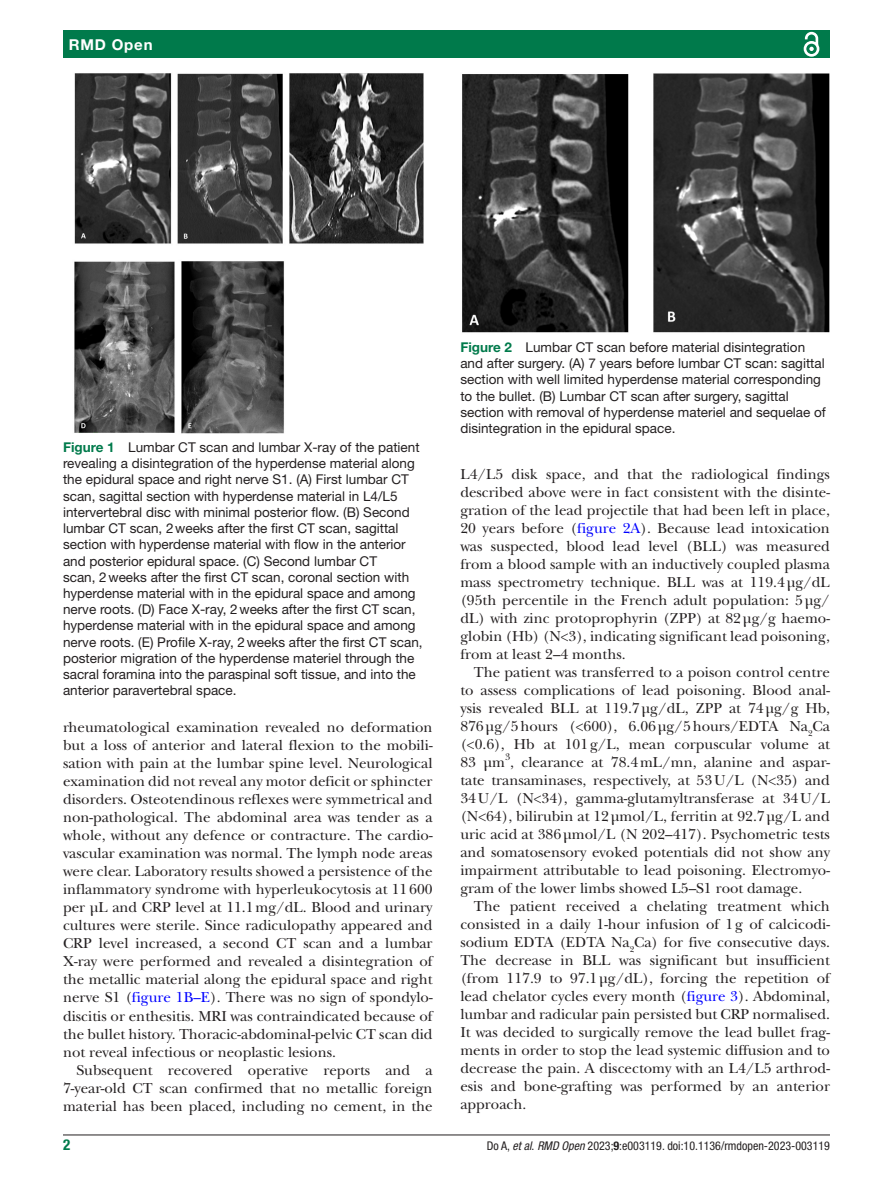
<style>
.page{position:relative;width:893px;height:1191px;background:#fff}
.page>*{position:absolute;margin:0;border:0;box-sizing:border-box;transform-origin:0 0}
.t1{font:15px/18px "New Baskerville";color:#231f20;text-align:justify}
.t2{font:700 15px "Helvetica Neue LT Std";letter-spacing:.055em;color:#fff}
.t3{font:700 condensed 15px "Helvetica Neue LT Std";color:#007a4b}
.t4{font:13.5px/16.2px "Helvetica Neue LT Std";color:#231f20}
.t5{font:condensed 12px "Helvetica Neue LT Std";color:#231f20}
.t6{font:9.9px "New Baskerville";color:#231f20}
.s1{font-weight:700;color:#007a4b}
.s2{color:#00f}
.s3{font-style:italic}
.s4{font-weight:700}
</style>
<div class="page">
<hr style="left:63px;top:1134px;width:767px;height:1px;background:#231f20">
<div style="left:63px;top:31px;width:767px;height:27px;background:#007a4b"></div>
<svg style="left:803px;top:31px;width:17px;height:26px"></svg>
<img style="left:74px;top:73px;width:349px;height:361px">
<img style="left:462px;top:73px;width:368px;height:260px">
<p class="t2" style="left:69px;top:35px;width:85px">RMD Open</p>
<p class="t4" style="left:63px;top:439px;width:361px"><span class="s1">Figure 1</span> Lumbar CT scan and lumbar X-ray of the patient revealing a disintegration of the hyperdense material along the epidural space and right nerve S1. (A) First lumbar CT scan, sagittal section with hyperdense material in L4/L5 intervertebral disc with minimal posterior flow. (B) Second lumbar CT scan, 2weeks after the first CT scan, sagittal section with hyperdense material with flow in the anterior and posterior epidural space. (C) Second lumbar CT<br>scan, 2weeks after the first CT scan, coronal section with hyperdense material with in the epidural space and among nerve roots. (D) Face X-ray, 2weeks after the first CT scan, hyperdense material with in the epidural space and among nerve roots. (E) Profile X-ray, 2weeks after the first CT scan, posterior migration of the hyperdense materiel through the sacral foramina into the paraspinal soft tissue, and into the anterior paravertebral space.</p>
<p class="t1" style="left:63px;top:718px;width:371px">rheumatological examination revealed no deformation but a loss of anterior and lateral flexion to the mobili&shy;sation with pain at the lumbar spine level. Neurological examination did not reveal any motor deficit or sphincter disorders. Osteotendinous reflexes were symmetrical and non-pathological. The abdominal area was tender as a whole, without any defence or contracture. The cardio&shy;vascular examination was normal. The lymph node areas were clear. Laboratory results showed a persistence of the inflammatory syndrome with hyperleukocytosis at 11600 per μL and CRP level at 11.1mg/dL. Blood and urinary cultures were sterile. Since radiculopathy appeared and CRP level increased, a second CT scan and a lumbar X-ray were performed and revealed a disintegration of the metallic material along the epidural space and right nerve S1 (<span class="s2">figure 1B–E</span>). There was no sign of spondylo&shy;discitis or enthesitis. MRI was contraindicated because of the bullet history. Thoracic-abdominal-pelvic CT scan did not reveal infectious or neoplastic lesions.</p>
<p class="t1" style="left:63px;top:1060px;width:371px;text-indent:14px">Subsequent recovered operative reports and a 7-year-old CT scan confirmed that no metallic foreign material has been placed, including no cement, in the</p>
<p class="t4" style="left:460px;top:339px;width:367px"><span class="s1">Figure 2</span> Lumbar CT scan before material disintegration and after surgery. (A) 7 years before lumbar CT scan: sagittal section with well limited hyperdense material corresponding to the bullet. (B) Lumbar CT scan after surgery, sagittal section with removal of hyperdense materiel and sequelae of disintegration in the epidural space.</p>
<p class="t1" style="left:460px;top:465px;width:371px">L4/L5 disk space, and that the radiological findings described above were in fact consistent with the disinte&shy;gration of the lead projectile that had been left in place, 20 years before (<span class="s2">figure 2A</span>). Because lead intoxication was suspected, blood lead level (BLL) was measured from a blood sample with an inductively coupled plasma mass spectrometry technique. BLL was at 119.4 µg/dL (95th percentile in the French adult population: 5 µg/ dL) with zinc protoprophyrin (ZPP) at 82 µg/g haemo&shy;globin (Hb) (N&lt;3), indicating significant lead poisoning, from at least 2–4 months.</p>
<p class="t1" style="left:460px;top:663px;width:371px;text-indent:14px">The patient was transferred to a poison control centre to assess complications of lead poisoning. Blood anal&shy;ysis revealed BLL at 119.7 µg/dL, ZPP at 74 µg/g Hb, 876 µg/5hours (&lt;600), 6.06 µg/5hours/EDTA Na<sub>2</sub>Ca (&lt;0.6), Hb at 101g/L, mean corpuscular volume at 83 µm , clearance at 78.4mL/mn, alanine and aspar-</p>
<p class="t6" style="left:505px;top:751px;width:7px">3</p>
<p class="t1" style="left:460px;top:771px;width:371px">tate transaminases, respectively, at 53U/L (N&lt;35) and 34U/L (N&lt;34), gamma-glutamyltransferase at 34U/L (N&lt;64), bilirubin at 12 µmol/L, ferritin at 92.7 µg/L and uric acid at 386 µmol/L (N 202–417). Psychometric tests and somatosensory evoked potentials did not show any impairment attributable to lead poisoning. Electromyo&shy;gram of the lower limbs showed L5–S1 root damage.</p>
<p class="t1" style="left:460px;top:897px;width:371px;text-indent:14px">The patient received a chelating treatment which consisted in a daily 1-hour infusion of 1g of calcicodi&shy;sodium EDTA (EDTA Na<sub>2</sub>Ca) for five consecutive days.<br>The decrease in BLL was significant but insufficient (from 117.9 to 97.1 µg/dL), forcing the repetition of lead chelator cycles every month (<span class="s2">figure 3</span>). Abdominal, lumbar and radicular pain persisted but CRP normalised.<br>It was decided to surgically remove the lead bullet frag&shy;ments in order to stop the lead systemic diffusion and to decrease the pain. A discectomy with an L4/L5 arthrod&shy;esis and bone-grafting was performed by an anterior approach.</p>
<p class="t3" style="left:63px;top:1135px;width:9px">2</p>
<p class="t5" style="left:487px;top:1138px;width:345px">Do A, <span class="s3">et al</span>. <span class="s3">RMD Open</span> 2023;<span class="s4">9</span>:e003119. doi:10.1136/rmdopen-2023-003119</p>
</div>
